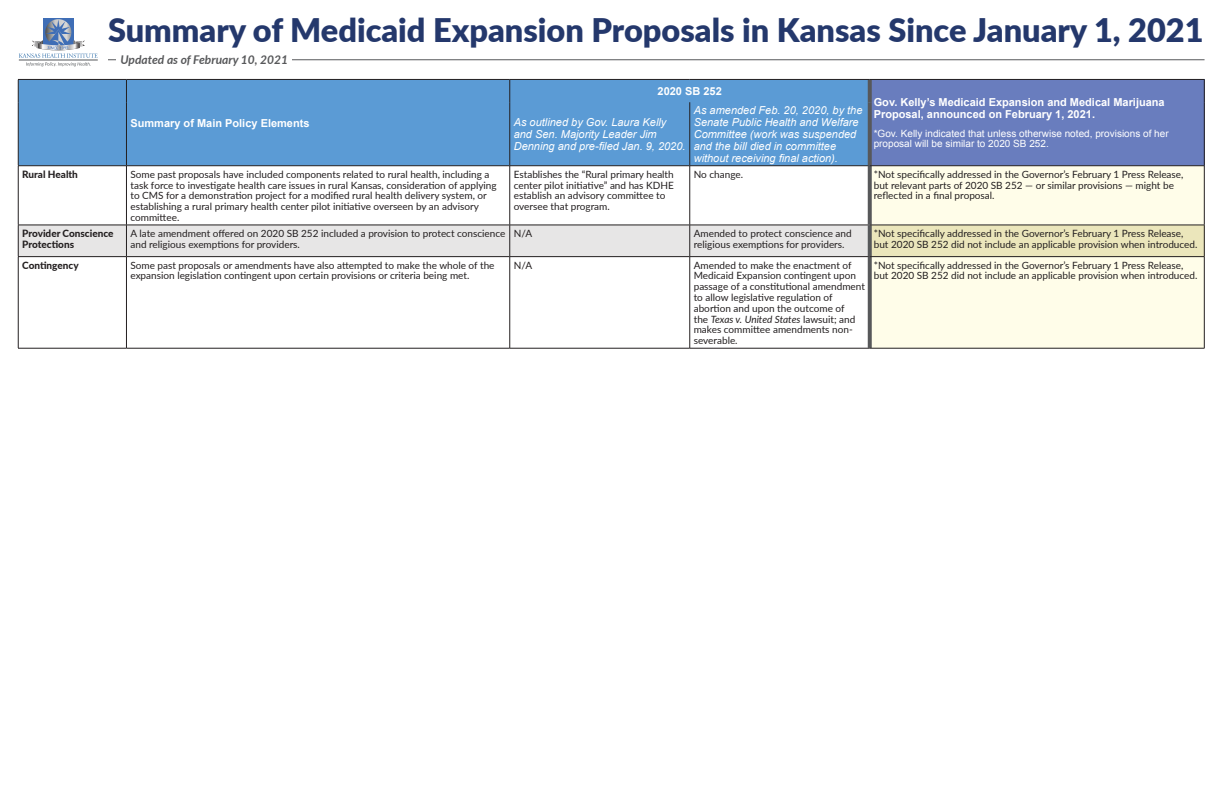
<style>
.page{position:relative;width:1224px;height:792px;background:#fff}
.page>*{position:absolute;margin:0;border:0;box-sizing:border-box;transform-origin:0 0}
.t1{font:900 32.5px "Lato";color:#24386c}
.t2{font:italic 700 12px "Lato";color:#57585a}
.t3{font:italic 11px/11.9px "Arial";color:#fff}
.t4{font:700 11px/11.9px "Arial";color:#fff}
.t5{font:10px/10.8px "Lato";color:#231f20}
.t6{font:10px/10.8px "Arial";color:#fff}
.t7{font:800 10px/10.8px "Lato";color:#231f20}
.s1{font-style:italic}
</style>
<div class="page">
<div style="left:19px;top:80px;width:849px;height:85px;background:#5b9bd5"></div>
<div style="left:870px;top:79px;width:334px;height:87px;background:#697dbe"></div>
<div style="left:872px;top:166px;width:332px;height:182px;background:#fffde9"></div>
<div style="left:19px;top:226px;width:849px;height:30px;background:#e7e6e6"></div>
<div style="left:870px;top:225px;width:334px;height:32px;background:#ebe6bb"></div>
<hr style="left:690px;top:102px;width:1px;height:63px;background:#231f20">
<hr style="left:510px;top:165px;width:180px;height:1px;background:#231f20">
<hr style="left:690px;top:165px;width:180px;height:1px;background:#231f20">
<hr style="left:510px;top:225px;width:180px;height:1px;background:#231f20">
<hr style="left:690px;top:225px;width:180px;height:1px;background:#231f20">
<hr style="left:18px;top:166px;width:1px;height:59px;background:#231f20">
<hr style="left:126px;top:166px;width:1px;height:59px;background:#231f20">
<hr style="left:510px;top:166px;width:1px;height:59px;background:#231f20">
<hr style="left:690px;top:166px;width:1px;height:59px;background:#231f20">
<hr style="left:18px;top:225px;width:1px;height:31px;background:#231f20">
<hr style="left:126px;top:225px;width:1px;height:31px;background:#231f20">
<hr style="left:510px;top:225px;width:1px;height:31px;background:#231f20">
<hr style="left:690px;top:225px;width:1px;height:31px;background:#231f20">
<hr style="left:18px;top:256px;width:108px;height:1px;background:#231f20">
<hr style="left:18px;top:257px;width:1px;height:91px;background:#231f20">
<hr style="left:126px;top:256px;width:384px;height:1px;background:#231f20">
<hr style="left:126px;top:257px;width:1px;height:91px;background:#231f20">
<hr style="left:510px;top:256px;width:180px;height:1px;background:#231f20">
<hr style="left:510px;top:257px;width:1px;height:91px;background:#231f20">
<hr style="left:690px;top:256px;width:180px;height:1px;background:#231f20">
<hr style="left:690px;top:257px;width:1px;height:91px;background:#231f20">
<hr style="left:18px;top:348px;width:108px;height:1px;background:#231f20">
<hr style="left:126px;top:348px;width:384px;height:1px;background:#231f20">
<hr style="left:510px;top:348px;width:180px;height:1px;background:#231f20">
<hr style="left:690px;top:348px;width:180px;height:1px;background:#231f20">
<hr style="left:18px;top:225px;width:108px;height:1px;background:#231f20">
<hr style="left:126px;top:225px;width:384px;height:1px;background:#231f20">
<svg style="left:510px;top:80px;width:1px;height:22px"></svg>
<hr style="left:510px;top:102px;width:1px;height:63px;background:#231f20">
<hr style="left:126px;top:165px;width:384px;height:1px;background:#231f20">
<svg style="left:18px;top:80px;width:1px;height:22px"></svg>
<svg style="left:126px;top:80px;width:1px;height:22px"></svg>
<hr style="left:18px;top:102px;width:1px;height:63px;background:#231f20">
<hr style="left:126px;top:102px;width:1px;height:63px;background:#231f20">
<hr style="left:18px;top:165px;width:108px;height:1px;background:#231f20">
<svg style="left:868px;top:80px;width:4px;height:22px"></svg>
<svg style="left:868px;top:102px;width:4px;height:63px"></svg>
<svg style="left:868px;top:166px;width:4px;height:59px"></svg>
<svg style="left:868px;top:225px;width:4px;height:31px"></svg>
<svg style="left:868px;top:257px;width:4px;height:91px"></svg>
<svg style="left:1204px;top:80px;width:1px;height:22px"></svg>
<hr style="left:1204px;top:102px;width:1px;height:63px;background:#231f20">
<hr style="left:870px;top:165px;width:335px;height:1px;background:#231f20">
<hr style="left:1204px;top:166px;width:1px;height:59px;background:#231f20">
<hr style="left:870px;top:225px;width:335px;height:1px;background:#231f20">
<hr style="left:1204px;top:225px;width:1px;height:31px;background:#231f20">
<hr style="left:870px;top:256px;width:335px;height:1px;background:#231f20">
<hr style="left:1204px;top:257px;width:1px;height:91px;background:#231f20">
<hr style="left:870px;top:348px;width:335px;height:1px;background:#231f20">
<hr style="left:18px;top:79px;width:108px;height:1px;background:#231f20">
<hr style="left:126px;top:79px;width:384px;height:1px;background:#231f20">
<hr style="left:510px;top:79px;width:180px;height:1px;background:#231f20">
<hr style="left:690px;top:79px;width:180px;height:1px;background:#231f20">
<hr style="left:870px;top:79px;width:335px;height:1px;background:#231f20">
<div style="left:43px;top:18px;width:31px;height:31px;background:#3f6eb6"></div>
<svg style="left:19px;top:19px;width:79px;height:47px"></svg>
<hr style="left:108px;top:60px;width:1097px;height:1px;background:#57585a">
<div style="left:116px;top:54px;width:176px;height:14px;background:#fff"></div>
<p class="t1" style="left:108px;top:6px;width:1097px">Summary of Medicaid Expansion Proposals in Kansas Since January 1, 2021</p>
<p class="t2" style="left:120px;top:50px;width:169px">Updated as of February 10, 2021</p>
<p class="t4" style="left:130px;top:117px;width:181px">Summary of Main Policy Elements</p>
<p class="t4" style="left:658px;top:85px;width:66px">2020 SB 252</p>
<p class="t3" style="left:514px;top:116px;width:173px">As outlined by Gov. Laura Kelly and Sen. Majority Leader Jim<br>Denning and pre-filed Jan. 9, 2020.</p>
<p class="t3" style="left:694px;top:105px;width:170px">As amended Feb. 20, 2020, by the<br>Senate Public Health and Welfare<br>Committee (work was suspended and the bill died in committee without receiving final action).</p>
<p class="t4" style="left:874px;top:96px;width:292px">Gov. Kelly’s Medicaid Expansion and Medical Marijuana<br>Proposal, announced on February 1, 2021.</p>
<p class="t6" style="left:874px;top:128px;width:296px">*Gov. Kelly indicated that unless otherwise noted, provisions of her proposal will be similar to 2020 SB 252.</p>
<p class="t7" style="left:22px;top:168px;width:57px">Rural Health</p>
<p class="t5" style="left:130px;top:168px;width:368px">Some past proposals have included components related to rural health, including a task force to investigate health care issues in rural Kansas, consideration of applying to CMS for a demonstration project for a modified rural health delivery system, or establishing a rural primary health center pilot initiative overseen by an advisory committee.</p>
<p class="t5" style="left:514px;top:168px;width:162px">Establishes the “Rural primary health center pilot initiative” and has KDHE establish an advisory committee to oversee that program.</p>
<p class="t5" style="left:694px;top:168px;width:51px">No change.</p>
<p class="t5" style="left:874px;top:168px;width:311px">*Not specifically addressed in the Governor’s February 1 Press Release, but relevant parts of 2020 SB 252 — or similar provisions — might be reflected in a final proposal.</p>
<p class="t7" style="left:22px;top:228px;width:93px">Provider Conscience<br>Protections</p>
<p class="t5" style="left:130px;top:228px;width:377px">A late amendment offered on 2020 SB 252 included a provision to protect conscience and religious exemptions for providers.</p>
<p class="t5" style="left:514px;top:228px;width:20px">N/A</p>
<p class="t5" style="left:694px;top:228px;width:160px">Amended to protect conscience and religious exemptions for providers.</p>
<p class="t5" style="left:874px;top:228px;width:325px">*Not specifically addressed in the Governor’s February 1 Press Release, but 2020 SB 252 did not include an applicable provision when introduced.</p>
<p class="t7" style="left:22px;top:259px;width:58px">Contingency</p>
<p class="t5" style="left:130px;top:259px;width:366px">Some past proposals or amendments have also attempted to make the whole of the expansion legislation contingent upon certain provisions or criteria being met.</p>
<p class="t5" style="left:514px;top:259px;width:20px">N/A</p>
<p class="t5" style="left:694px;top:259px;width:173px">Amended to make the enactment of<br>Medicaid Expansion contingent upon passage of a constitutional amendment to allow legislative regulation of abortion and upon the outcome of<br>the <span class="s1">Texas v. United States</span> lawsuit; and makes committee amendments non&shy;severable.</p>
<p class="t5" style="left:874px;top:259px;width:325px">*Not specifically addressed in the Governor’s February 1 Press Release, but 2020 SB 252 did not include an applicable provision when introduced.</p>
</div>
